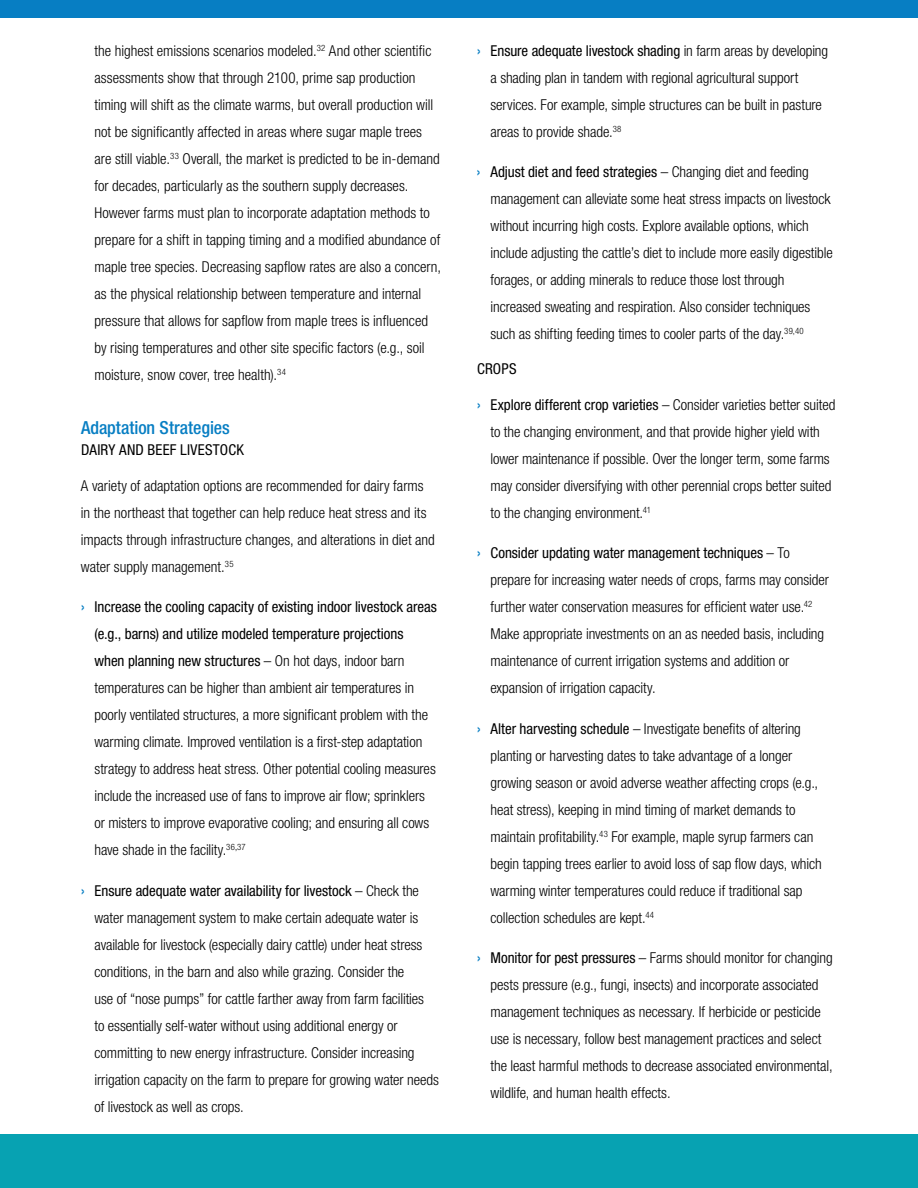
<style>
.page{position:relative;width:918px;height:1188px;background:#fff}
.page>*{position:absolute;margin:0;border:0;box-sizing:border-box;transform-origin:0 0}
.t1{font:500 condensed 18px "Helvetica Neue LT Std";letter-spacing:-.005em;color:#077ec3}
.t2{font:300 condensed 15px/27px "Helvetica Neue LT Std";letter-spacing:-.005em;color:#000}
.t3{font:condensed 15px "Helvetica Neue LT Std";letter-spacing:.015em;color:#000}
.s1{font-weight:500;color:#077ec3}
.s2{font-weight:400}
</style>
<div class="page">
<div style="left:0;top:1134px;width:918px;height:54px;background:#07a2b2"></div>
<div style="left:0;top:0;width:918px;height:18px;background:#077ec3"></div>
<p class="t2" style="left:94px;top:37px;width:348px">the highest emissions scenarios modeled.<sup>32</sup> And other scientific assessments show that through 2100, prime sap production timing will shift as the climate warms, but overall production will not be significantly affected in areas where sugar maple trees are still viable.<sup>33</sup> Overall, the market is predicted to be in-demand for decades, particularly as the southern supply decreases.<br>However farms must plan to incorporate adaptation methods to prepare for a shift in tapping timing and a modified abundance of maple tree species. Decreasing sapflow rates are also a concern, as the physical relationship between temperature and internal pressure that allows for sapflow from maple trees is influenced by rising temperatures and other site specific factors (e.g., soil moisture, snow cover, tree health).<sup>34</sup></p>
<p class="t1" style="left:81px;top:417px;width:150px">Adaptation Strategies</p>
<p class="t3" style="left:81px;top:441px;width:165px">Dai ry and Beef Livestock</p>
<p class="t2" style="left:81px;top:472px;width:355px">A variety of adaptation options are recommended for dairy farms in the northeast that together can help reduce heat stress and its impacts through infrastructure changes, and alterations in diet and water supply management.<sup>35</sup></p>
<p class="t2" style="left:95px;top:593px;width:344px;text-indent:-13px"><span class="s1">›</span> <span class="s2">Increase the cooling capacity of existing indoor livestock areas (e.g., barns) and utilize modeled temperature projections when planning new structures</span> – On hot days, indoor barn temperatures can be higher than ambient air temperatures in poorly ventilated structures, a more significant problem with the warming climate. Improved ventilation is a first-step adaptation strategy to address heat stress. Other potential cooling measures include the increased use of fans to improve air flow; sprinklers or misters to improve evaporative cooling; and ensuring all cows have shade in the facility.<sup>36</sup><sup>,</sup><sup>37</sup></p>
<p class="t2" style="left:95px;top:877px;width:346px;text-indent:-13px"><span class="s1">›</span> <span class="s2">Ensure adequate water availability for livestock</span> – Check the water management system to make certain adequate water is available for livestock (especially dairy cattle) under heat stress conditions, in the barn and also while grazing. Consider the<br>use of “nose pumps” for cattle farther away from farm facilities<br>to essentially self-water without using additional energy or committing to new energy infrastructure. Consider increasing irrigation capacity on the farm to prepare for growing water needs of livestock as well as crops.</p>
<p class="t2" style="left:491px;top:37px;width:339px;text-indent:-14px"><span class="s1">›</span> <span class="s2">Ensure adequate livestock shading</span> in farm areas by developing a shading plan in tandem with regional agricultural support services. For example, simple structures can be built in pasture areas to provide shade.<sup>38</sup></p>
<p class="t2" style="left:490px;top:158px;width:344px;text-indent:-14px"><span class="s1">›</span> <span class="s2">Adjust diet and feed strategies</span> – Changing diet and feeding management can alleviate some heat stress impacts on livestock without incurring high costs. Explore available options, which include adjusting the cattle’s diet to include more easily digestible forages, or adding minerals to reduce those lost through increased sweating and respiration. Also consider techniques such as shifting feeding times to cooler parts of the day.<sup>39,40</sup></p>
<p class="t3" style="left:477px;top:360px;width:40px">Crops</p>
<p class="t2" style="left:490px;top:391px;width:346px;text-indent:-14px"><span class="s1">›</span> <span class="s2">Explore different crop varieties</span> – Consider varieties better suited to the changing environment, and that provide higher yield with lower maintenance if possible. Over the longer term, some farms may consider diversifying with other perennial crops better suited to the changing environment.<sup>41</sup></p>
<p class="t2" style="left:490px;top:539px;width:340px;text-indent:-14px"><span class="s1">›</span> <span class="s2">Consider updating water management techniques</span> – To prepare for increasing water needs of crops, farms may consider further water conservation measures for efficient water use.<sup>42<br></sup>Make appropriate investments on an as needed basis, including maintenance of current irrigation systems and addition or expansion of irrigation capacity.</p>
<p class="t2" style="left:491px;top:715px;width:333px;text-indent:-13px"><span class="s1">›</span> <span class="s2">Alter harvesting schedule</span> – Investigate benefits of altering planting or harvesting dates to take advantage of a longer growing season or avoid adverse weather affecting crops (e.g., heat stress), keeping in mind timing of market demands to maintain profitability.<sup>43</sup> For example, maple syrup farmers can begin tapping trees earlier to avoid loss of sap flow days, which warming winter temperatures could reduce if traditional sap collection schedules are kept.<sup>44</sup></p>
<p class="t2" style="left:491px;top:944px;width:344px;text-indent:-14px"><span class="s1">›</span> <span class="s2">Monitor for pest pressures</span> – Farms should monitor for changing pests pressure (e.g., fungi, insects) and incorporate associated management techniques as necessary. If herbicide or pesticide use is necessary, follow best management practices and select the least harmful methods to decrease associated environmental, wildlife, and human health effects.</p>
</div>
